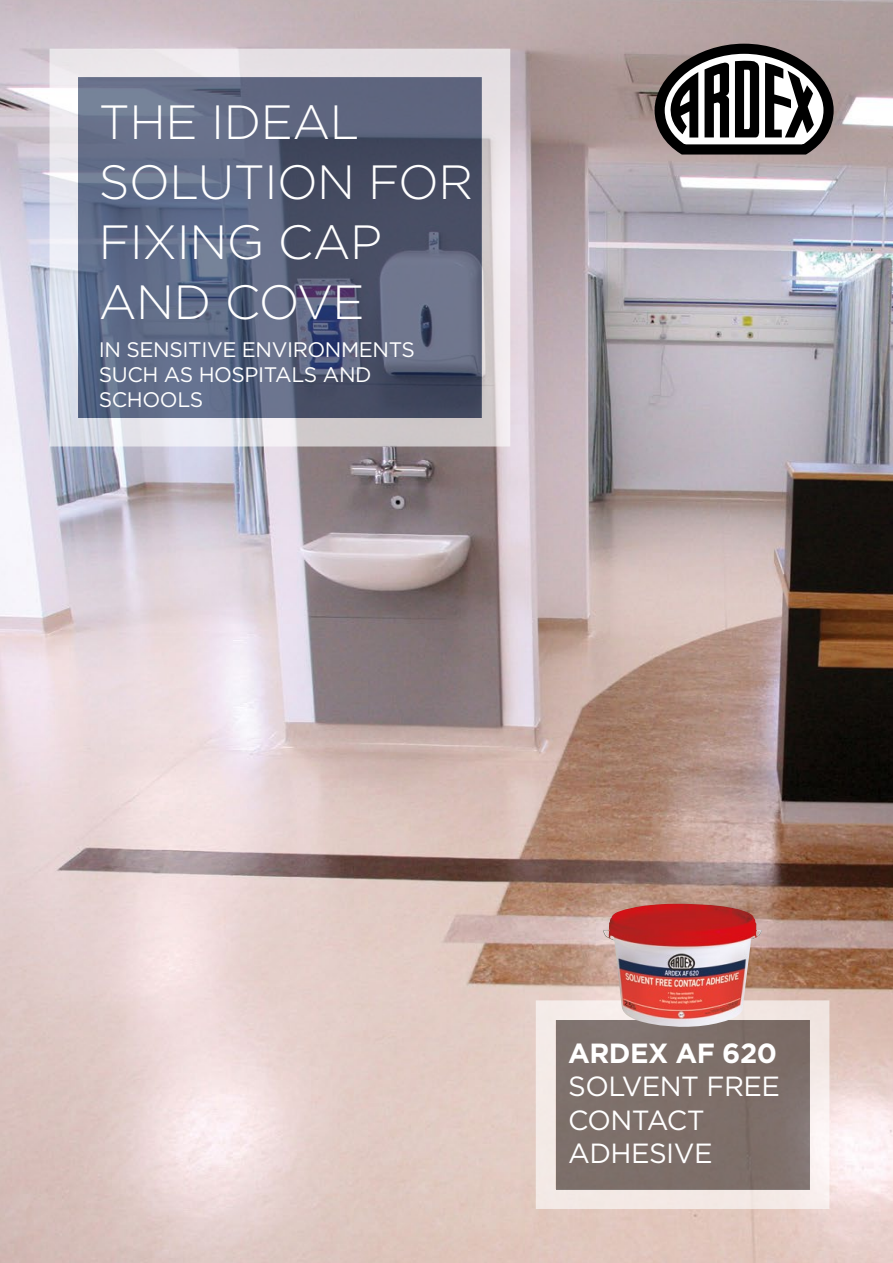
<style>
.page{position:relative;width:893px;height:1263px;background:#fff}
.page>*{position:absolute;margin:0;border:0;box-sizing:border-box;transform-origin:0 0}
.t1{font:300 48px/60px "Gotham";letter-spacing:-.01em;color:#fff}
.t2{font:27.75px/33.3px "Gotham";letter-spacing:-.02em;color:#fff}
.t3{font:700 27.75px "Gotham";letter-spacing:-.02em;color:#fff}
.t4{font:21px/25.2px "Gotham";letter-spacing:-.02em;color:#fff}
</style>
<div class="page">
<img style="left:0;top:0;width:893px;height:1263px">
<svg style="left:649px;top:39px;width:190px;height:124px"></svg>
<svg style="left:79px;top:78px;width:402px;height:339px;background:#59627c"></svg>
<div style="left:536px;top:1000px;width:293px;height:209px;border:20px solid #fff"></div>
<div style="left:556px;top:1020px;width:253px;height:169px;background:#7e6f6a"></div>
<img style="left:603px;top:904px;width:159px;height:123px">
<div style="left:50px;top:49px;width:460px;height:397px;border:28px solid #fff"></div>
<h1 class="t1" style="left:99px;top:91px;width:376px">THE IDEAL<br>SOLUTION FOR<br>FIXING CAP<br>AND COVE</h1>
<p class="t4" style="left:99px;top:336px;width:318px">IN SENSITIVE ENVIRONMENTS<br>SUCH AS HOSPITALS AND<br>SCHOOLS</p>
<h2 class="t3" style="left:568px;top:1037px;width:210px">ARDEX AF 620</h2>
<h2 class="t2" style="left:568px;top:1069px;width:213px">SOLVENT FREE<br>CONTACT<br>ADHESIVE</h2>
</div>
